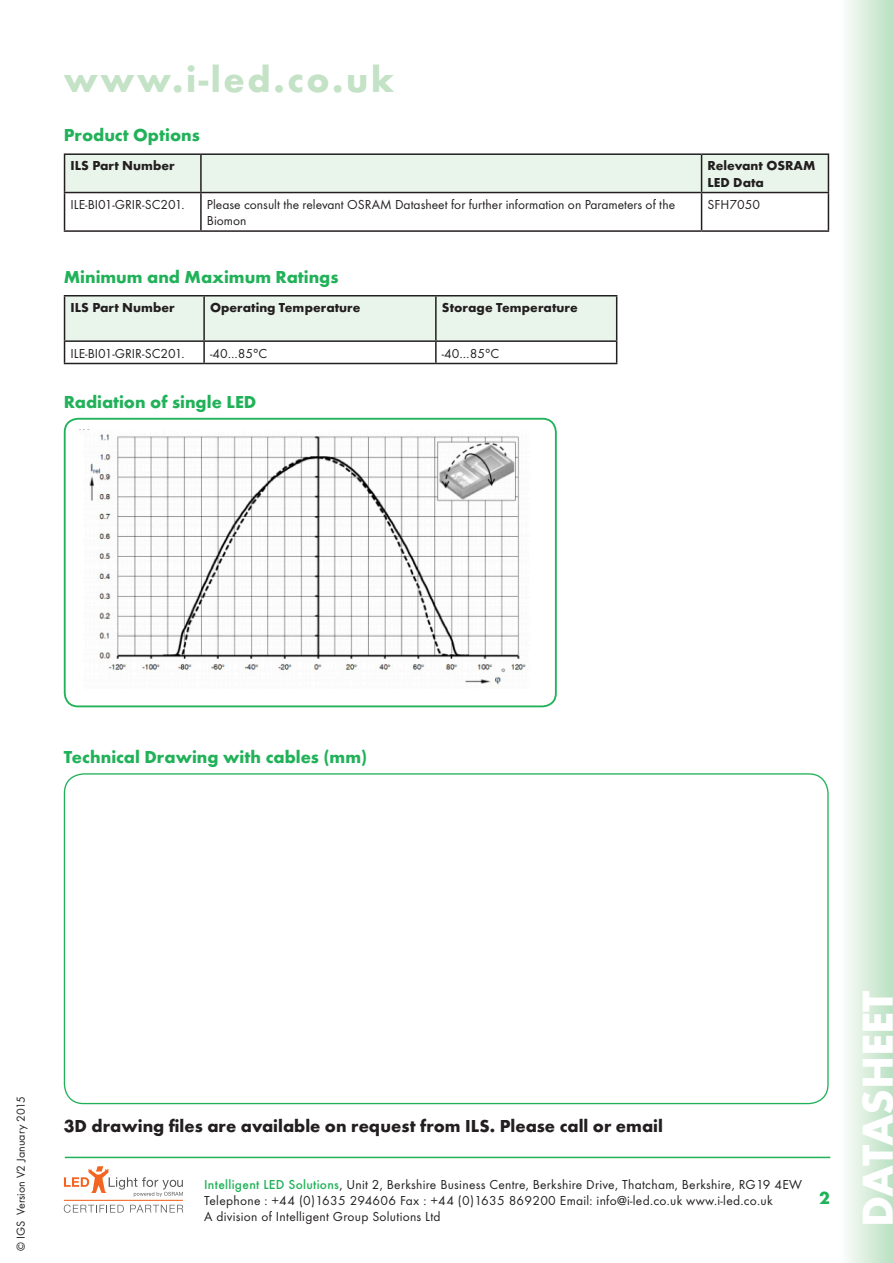
<style>
.page{position:relative;width:893px;height:1263px;background:#fff}
.page>*{position:absolute;margin:0;border:0;box-sizing:border-box;transform-origin:0 0}
.t1{font:700 45px "Futura T";color:#fff}
.t2{font:700 37.5px "Futura T";letter-spacing:.07em;color:#c3e2c6}
.Bodytext{font:700 18px "Futura T";color:#21b259}
.Bodytext-2{font:700 18px "Futura T";color:#231f20}
.t3{font:13.5px/16.2px "Futura T";letter-spacing:.015em;color:#231f20}
.Table_Text{font:700 13.5px/16.2px "Futura T";color:#231f20}
.t4{font:12px "Futura T";color:#231f20}
.s1{font-weight:500;color:#21b259}
</style>
<div class="page">
<hr style="left:65px;top:1157px;width:765px;height:1px;background:#21b259">
<svg style="left:64px;top:1166px;width:119px;height:31px"></svg>
<svg style="left:64px;top:1204px;width:60px;height:9px"></svg>
<svg style="left:130px;top:1205px;width:53px;height:7px"></svg>
<hr style="left:64px;top:1200px;width:119px;height:1px;background:#f36421">
<div style="left:65px;top:155px;width:763px;height:37px;background:#e9f5ea"></div>
<hr style="left:64px;top:153px;width:137px;height:2px;background:#231f20">
<hr style="left:64px;top:155px;width:1px;height:37px;background:#231f20">
<hr style="left:201px;top:153px;width:501px;height:2px;background:#231f20">
<hr style="left:200px;top:155px;width:2px;height:37px;background:#231f20">
<hr style="left:702px;top:153px;width:127px;height:2px;background:#231f20">
<hr style="left:701px;top:155px;width:1px;height:37px;background:#231f20">
<hr style="left:828px;top:155px;width:1px;height:37px;background:#231f20">
<hr style="left:64px;top:192px;width:137px;height:1px;background:#231f20">
<hr style="left:64px;top:193px;width:1px;height:37px;background:#231f20">
<hr style="left:201px;top:192px;width:501px;height:1px;background:#231f20">
<hr style="left:200px;top:193px;width:2px;height:37px;background:#231f20">
<hr style="left:702px;top:192px;width:127px;height:1px;background:#231f20">
<hr style="left:701px;top:193px;width:1px;height:37px;background:#231f20">
<hr style="left:828px;top:193px;width:1px;height:37px;background:#231f20">
<hr style="left:64px;top:230px;width:137px;height:2px;background:#231f20">
<hr style="left:201px;top:230px;width:501px;height:2px;background:#231f20">
<hr style="left:702px;top:230px;width:127px;height:2px;background:#231f20">
<hr style="left:64px;top:295px;width:140px;height:1px;background:#231f20">
<hr style="left:204px;top:295px;width:232px;height:1px;background:#231f20">
<hr style="left:436px;top:295px;width:181px;height:1px;background:#231f20">
<svg style="left:64px;top:296px;width:553px;height:67px"></svg>
<hr style="left:64px;top:363px;width:140px;height:1px;background:#231f20">
<hr style="left:204px;top:363px;width:232px;height:1px;background:#231f20">
<hr style="left:436px;top:363px;width:181px;height:1px;background:#231f20">
<img style="left:81px;top:430px;width:445px;height:255px">
<div style="left:64px;top:418px;width:493px;height:289px;border:2px solid #21b259;border-radius:13px"></div>
<div style="left:840px;top:0;width:53px;height:1263px;background:linear-gradient(to right,#fdfdfc,#b9e0c1)"></div>
<h2 class="t2" style="left:64px;top:57px;width:332px">www.i-led.co.uk</h2>
<p class="Bodytext" style="left:64px;top:124px;width:138px">Product Options</p>
<p class="Table_Text" style="left:71px;top:158px;width:106px">ILS Part Number</p>
<p class="Table_Text" style="left:708px;top:158px;width:109px">Relevant OSRAM<br>LED Data</p>
<p class="t3" style="left:71px;top:196px;width:116px">ILE-BI01-GRIR-SC201.</p>
<p class="t3" style="left:207px;top:196px;width:470px">Please consult the relevant OSRAM Datasheet for further information on Parameters of the<br>Biomon</p>
<p class="t3" style="left:708px;top:196px;width:54px">SFH7050</p>
<p class="Bodytext" style="left:64px;top:266px;width:276px">Minimum and Maximum Ratings</p>
<p class="Table_Text" style="left:71px;top:299px;width:106px">ILS Part Number</p>
<p class="Table_Text" style="left:210px;top:299px;width:152px">Operating Temperature</p>
<p class="Table_Text" style="left:442px;top:299px;width:137px">Storage Temperature</p>
<p class="t3" style="left:71px;top:345px;width:116px">ILE-BI01-GRIR-SC201.</p>
<p class="t3" style="left:210px;top:345px;width:59px">-40…85°C</p>
<p class="t3" style="left:442px;top:345px;width:59px">-40…85°C</p>
<p class="Bodytext" style="left:64px;top:391px;width:194px">Radiation of single LED</p>
<p class="Bodytext" style="left:64px;top:747px;width:305px">Technical Drawing with cables (mm)</p>
<p class="t4" style="left:14px;top:1251px;width:156px;rotate:-90deg">© IGS Version V2 January 2015</p>
<p class="Bodytext-2" style="left:64px;top:1115px;width:601px">3D drawing files are available on request from ILS. Please call or email</p>
<p class="t3" style="left:204px;top:1176px;width:599px"><span class="s1">Intelligent LED Solutions</span>, Unit 2, Berkshire Business Centre, Berkshire Drive, Thatcham, Berkshire, RG19 4EW<br>Telephone : +44 (0)1635 294606 Fax : +44 (0)1635 869200 Email: info@i-led.co.uk www.i-led.co.uk<br>A division of Intelligent Group Solutions Ltd</p>
<p class="Bodytext" style="left:819px;top:1187px;width:12px">2</p>
<h1 class="t1" style="left:851px;top:1227px;width:238px;rotate:-90deg">DATASHEET</h1>
</div>
